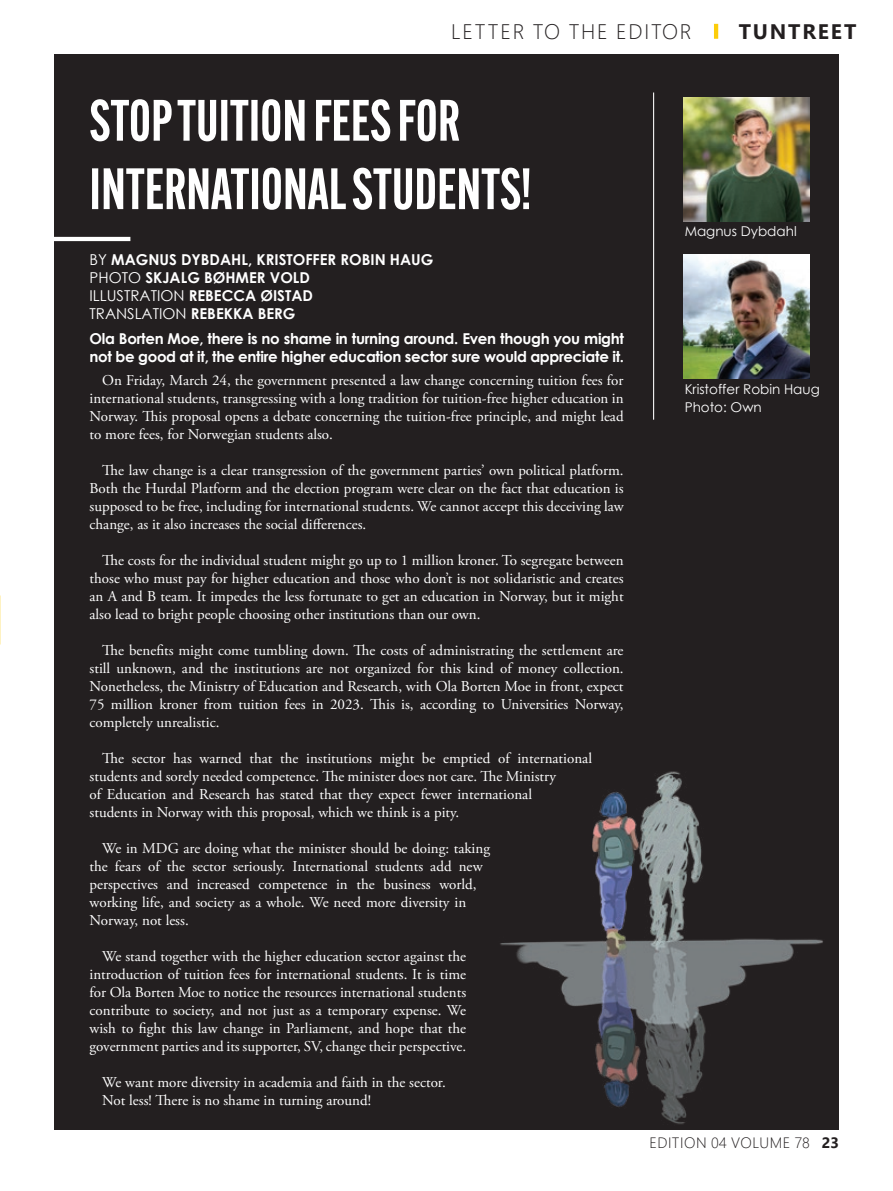
<style>
.page{position:relative;width:893px;height:1191px;background:#fff}
.page>*{position:absolute;margin:0;border:0;box-sizing:border-box;transform-origin:0 0}
.t1{font:600 57px/68.4px "Alternate Gothic Ex Cond ATF";color:#fff}
.t2{font:300 21px "Segoe UI";letter-spacing:.085em;color:#231f20}
.t3{font:700 21px "Segoe UI";letter-spacing:.085em;color:#231f20}
.t4{font:15px/18px "Adobe Garamond Pro";color:#fff;text-align:justify}
.t5{font:700 15px/18px "Century Gothic";letter-spacing:-.02em;color:#fff}
.t6{font:700 15px/18px "Century Gothic";color:#fff}
.t7{font:300 15px "Segoe UI";letter-spacing:.035em;color:#231f20}
.t8{font:13.5px/18px "Century Gothic";color:#fff}
.s1{font-weight:400}
.s2{font-weight:700}
</style>
<div class="page">
<hr style="left:714px;top:24px;width:4px;height:15px;background:#fccd0a">
<div style="left:54px;top:54px;width:785px;height:1075px;background:#231f20"></div>
<img style="left:480px;top:771px;width:359px;height:359px">
<img style="left:683px;top:98px;width:127px;height:124px">
<img style="left:683px;top:254px;width:127px;height:124px">
<hr style="left:653px;top:92px;width:1px;height:328px;background:#fff">
<hr style="left:43px;top:237px;width:87px;height:4px;background:#fff">
<h2 class="t2" style="left:451px;top:12px;width:242px">LETTER TO THE EDITOR</h2>
<h2 class="t3" style="left:739px;top:12px;width:119px">TUNTREET</h2>
<h1 class="t1" style="left:90px;top:86px;width:443px">STOP TUITION FEES FOR<br>INTERNATIONAL STUDENTS!</h1>
<p class="t6" style="left:90px;top:250px;width:345px"><span class="s1">BY</span> MAGNUS DYBDAHL, KRISTOFFER ROBIN HAUG<br><span class="s1">PHOTO</span> SKJALG BØHMER VOLD<br><span class="s1">ILLUSTRATION</span> REBECCA ØISTAD<br><span class="s1">TRANSLATION</span> REBEKKA BERG</p>
<p class="t5" style="left:90px;top:328px;width:536px">Ola Borten Moe, there is no shame in turning around. Even though you might not be good at it, the entire higher education sector sure would appreciate it.</p>
<p class="t4" style="left:90px;top:372px;width:536px;text-indent:13px">On Friday, March 24, the government presented a law change concerning tuition fees for international students, transgressing with a long tradition for tuition-free higher education in Norway. This proposal opens a debate concerning the tuition-free principle, and might lead to more fees, for Norwegian students also.</p>
<p class="t4" style="left:90px;top:462px;width:536px;text-indent:13px">The law change is a clear transgression of the government parties’ own political platform.<br>Both the Hurdal Platform and the election program were clear on the fact that education is supposed to be free, including for international students. We cannot accept this deceiving law change, as it also increases the social differences.</p>
<p class="t4" style="left:90px;top:552px;width:536px;text-indent:13px">The costs for the individual student might go up to 1 million kroner. To segregate between those who must pay for higher education and those who don’t is not solidaristic and creates an A and B team. It impedes the less fortunate to get an education in Norway, but it might also lead to bright people choosing other institutions than our own.</p>
<p class="t4" style="left:90px;top:642px;width:536px;text-indent:13px">The benefits might come tumbling down. The costs of administrating the settlement are still unknown, and the institutions are not organized for this kind of money collection.<br>Nonetheless, the Ministry of Education and Research, with Ola Borten Moe in front, expect 75 million kroner from tuition fees in 2023. This is, according to Universities Norway, completely unrealistic.</p>
<p class="t4" style="left:90px;top:750px;width:504px;text-align:left;text-indent:13px">The sector has warned that the institutions might be emptied of international students and sorely needed competence. The minister does not care. The Ministry<br>of Education and Research has stated that they expect fewer international<br>students in Norway with this proposal, which we think is a pity.</p>
<p class="t4" style="left:90px;top:840px;width:402px;text-align:left;text-indent:13px">We in MDG are doing what the minister should be doing: taking the fears of the sector seriously. International students add new perspectives and increased competence in the business world, working life, and society as a whole. We need more diversity in Norway, not less.</p>
<p class="t4" style="left:90px;top:948px;width:378px;text-indent:13px">We stand together with the higher education sector against the introduction of tuition fees for international students. It is time for Ola Borten Moe to notice the resources international students contribute to society, and not just as a temporary expense. We wish to fight this law change in Parliament, and hope that the government parties and its supporter, SV, change their perspective.</p>
<p class="t4" style="left:102px;top:1074px;width:345px">We want more diversity in academia and faith in the sector.<br>Not less! There is no shame in turning around!</p>
<p class="t8" style="left:685px;top:222px;width:114px">Magnus Dybdahl</p>
<p class="t8" style="left:685px;top:379px;width:137px">Kristoffer Robin Haug<br>Photo: Own</p>
<p class="t7" style="left:649px;top:1128px;width:191px">EDITION 04 VOLUME 78 <span class="s2">23</span></p>
</div>
